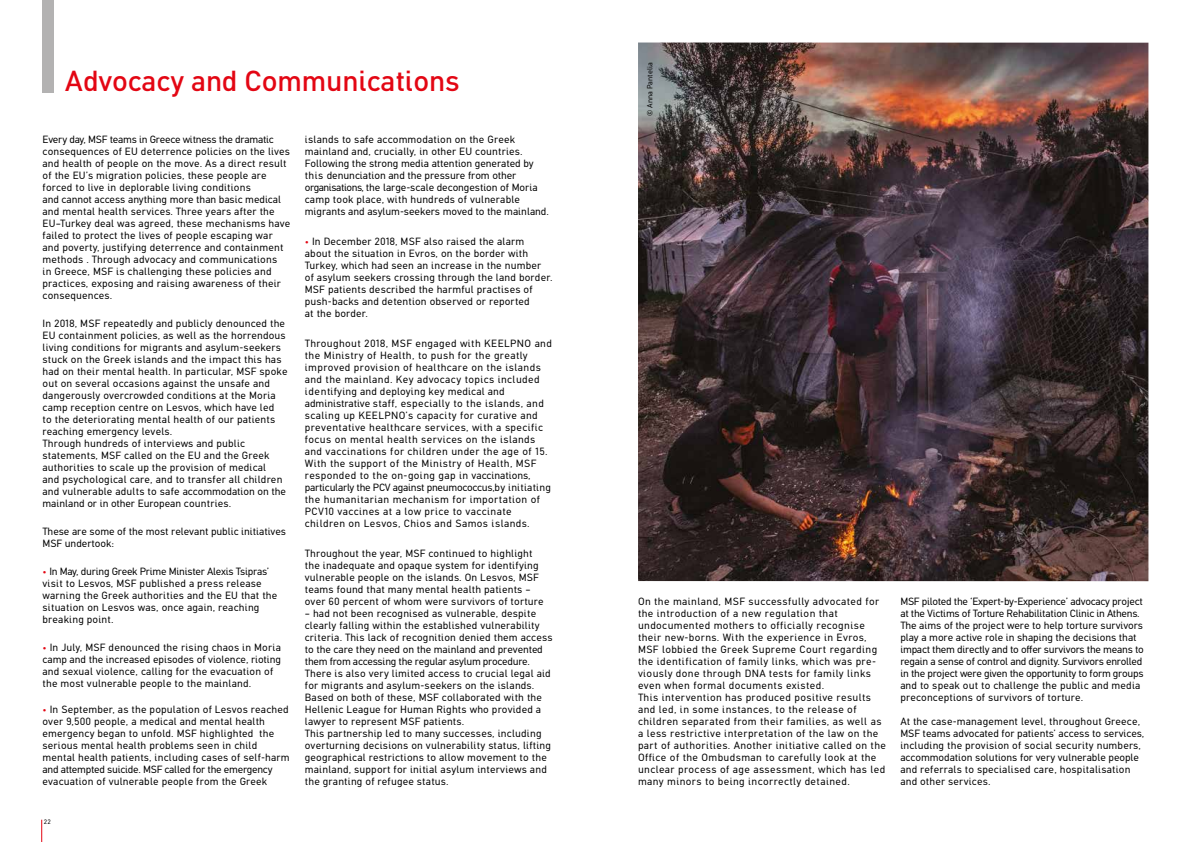
<style>
.page{position:relative;width:1191px;height:842px;background:#fff}
.page>*{position:absolute;margin:0;border:0;box-sizing:border-box;transform-origin:0 0}
.t1{font:500 29px "CFDIN Std";letter-spacing:-.005em;color:#e30613}
.t2{font:10.5px/12px "CFDIN Std";letter-spacing:.015em;color:#000}
.t3{font:10.5px/12px "CFDIN Std";letter-spacing:.035em;color:#000}
.t4{font:10.5px/12px "CFDIN Std";letter-spacing:-.02em;color:#000}
.t5{font:10.5px/12px "CFDIN Std";letter-spacing:-.005em;color:#000}
.t6{font:7.5px "CFDIN Std";color:#000}
.t7{font:6.5px "CFDIN Std";color:#000}
.s1{color:#e30613}
</style>
<div class="page">
<svg style="left:41px;top:820px;width:1px;height:22px"></svg>
<div style="left:43px;top:0;width:11px;height:92px;background:#b3b2b2"></div>
<img style="left:638px;top:43px;width:510px;height:538px">
<p class="t6" style="left:645px;top:116px;width:55px;rotate:-90deg">© Anna Pantelia</p>
<h1 class="t1" style="left:65px;top:64px;width:396px">Advocacy and Communications</h1>
<p class="t2" style="left:43px;top:133px;width:249px">Every day, MSF teams in Greece witness the dramatic consequences of EU deterrence policies on the lives and health of people on the move. As a direct result of the EU’s migration policies, these people are forced to live in deplorable living conditions<br>and cannot access anything more than basic medical and mental health services. Three years after the EU–Turkey deal was agreed, these mechanisms have failed to protect the lives of people escaping war and poverty, justifying deterrence and containment methods . Through advocacy and communications<br>in Greece, MSF is challenging these policies and practices, exposing and raising awareness of their consequences.</p>
<p class="t2" style="left:43px;top:317px;width:246px">In 2018, MSF repeatedly and publicly denounced the EU containment policies, as well as the horrendous living conditions for migrants and asylum-seekers stuck on the Greek islands and the impact this has had on their mental health. In particular, MSF spoke out on several occasions against the unsafe and dangerously overcrowded conditions at the Moria camp reception centre on Lesvos, which have led<br>to the deteriorating mental health of our patients reaching emergency levels.<br>Through hundreds of interviews and public statements, MSF called on the EU and the Greek authorities to scale up the provision of medical<br>and psychological care, and to transfer all children and vulnerable adults to safe accommodation on the mainland or in other European countries.</p>
<p class="t5" style="left:43px;top:525px;width:245px">These are some of the most relevant public initiatives<br>MSF undertook:</p>
<p class="t2" style="left:43px;top:565px;width:236px"><span class="s1">•</span> In May, during Greek Prime Minister Alexis Tsipras’ visit to Lesvos, MSF published a press release warning the Greek authorities and the EU that the situation on Lesvos was, once again, reaching breaking point.</p>
<p class="t2" style="left:43px;top:641px;width:240px"><span class="s1">•</span> In July, MSF denounced the rising chaos in Moria camp and the increased episodes of violence, rioting and sexual violence, calling for the evacuation of the most vulnerable people to the mainland.</p>
<p class="t2" style="left:43px;top:703px;width:249px"><span class="s1">•</span> In September, as the population of Lesvos reached over 9,500 people, a medical and mental health emergency began to unfold. MSF highlighted the serious mental health problems seen in child mental health patients, including cases of self-harm and attempted suicide. MSF called for the emergency evacuation of vulnerable people from the Greek</p>
<p class="t5" style="left:305px;top:133px;width:246px">islands to safe accommodation on the Greek mainland and, crucially, in other EU countries.<br>Following the strong media attention generated by this denunciation and the pressure from other organisations, the large-scale decongestion of Moria camp took place, with hundreds of vulnerable migrants and asylum-seekers moved to the mainland.</p>
<p class="t2" style="left:305px;top:235px;width:249px"><span class="s1">•</span> In December 2018, MSF also raised the alarm about the situation in Evros, on the border with Turkey, which had seen an increase in the number of asylum seekers crossing through the land border.<br>MSF patients described the harmful practises of push-backs and detention observed or reported<br>at the border.</p>
<p class="t3" style="left:305px;top:337px;width:249px">Throughout 2018, MSF engaged with KEELPNO and the Ministry of Health, to push for the greatly improved provision of healthcare on the islands and the mainland. Key advocacy topics included identifying and deploying key medical and administrative staff, especially to the islands, and scaling up KEELPNO’s capacity for curative and preventative healthcare services, with a specific focus on mental health services on the islands and vaccinations for children under the age of 15.<br>With the support of the Ministry of Health, MSF responded to the on-going gap in vaccinations, particularly the PCV against pneumococcus,by initiating the humanitarian mechanism for importation of PCV10 vaccines at a low price to vaccinate children on Lesvos, Chios and Samos islands.</p>
<p class="t2" style="left:305px;top:547px;width:240px">Throughout the year, MSF continued to highlight the inadequate and opaque system for identifying vulnerable people on the islands. On Lesvos, MSF teams found that many mental health patients – over 60 percent of whom were survivors of torture</p>
<p class="t2" style="left:305px;top:607px;width:249px">– had not been recognised as vulnerable, despite clearly falling within the established vulnerability criteria. This lack of recognition denied them access to the care they need on the mainland and prevented them from accessing the regular asylum procedure.<br>There is also very limited access to crucial legal aid for migrants and asylum-seekers on the islands.<br>Based on both of these, MSF collaborated with the Hellenic League for Human Rights who provided a lawyer to represent MSF patients.<br>This partnership led to many successes, including overturning decisions on vulnerability status, lifting geographical restrictions to allow movement to the mainland, support for initial asylum interviews and the granting of refugee status.</p>
<p class="t3" style="left:638px;top:595px;width:249px">On the mainland, MSF successfully advocated for the introduction of a new regulation that undocumented mothers to officially recognise their new-borns. With the experience in Evros, MSF lobbied the Greek Supreme Court regarding the identification of family links, which was pre&shy;viously done through DNA tests for family links even when formal documents existed.<br>This intervention has produced positive results and led, in some instances, to the release of children separated from their families, as well as a less restrictive interpretation of the law on the part of authorities. Another initiative called on the Office of the Ombudsman to carefully look at the unclear process of age assessment, which has led many minors to being incorrectly detained.</p>
<p class="t4" style="left:900px;top:595px;width:245px">MSF piloted the ‘Expert-by-Experience’ advocacy project at the Victims of Torture Rehabilitation Clinic in Athens.<br>The aims of the project were to help torture survivors play a more active role in shaping the decisions that impact them directly and to offer survivors the means to regain a sense of control and dignity. Survivors enrolled in the project were given the opportunity to form groups and to speak out to challenge the public and media preconceptions of survivors of torture.</p>
<p class="t2" style="left:900px;top:715px;width:246px">At the case-management level, throughout Greece, MSF teams advocated for patients’ access to services, including the provision of social security numbers, accommodation solutions for very vulnerable people and referrals to specialised care, hospitalisation and other services.</p>
<p class="t7" style="left:44px;top:818px;width:8px">22</p>
</div>
